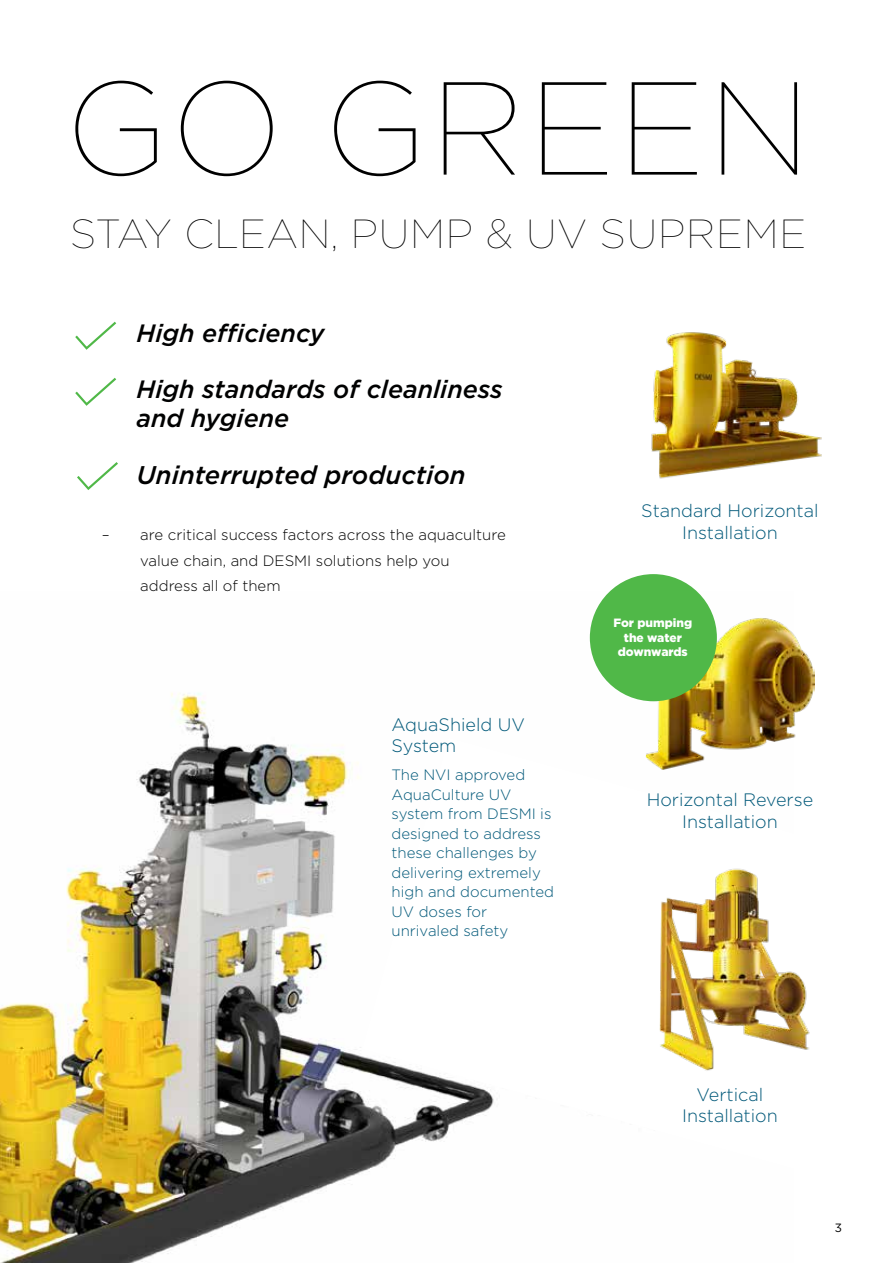
<style>
.page{position:relative;width:893px;height:1263px;background:#fff}
.page>*{position:absolute;margin:0;border:0;box-sizing:border-box;transform-origin:0 0}
.t1{font:100 132px "Gotham";letter-spacing:.02em;color:#000}
.t2{font:100 40.65px "Gotham";letter-spacing:.02em;color:#000}
.t3{font:italic 500 25.5px "Gotham";color:#000101}
.t4{font:italic 500 25.05px/29px "Gotham";color:#000101}
.t5{font:300 18px/21.6px "Gotham";color:#005879;text-align:center}
.t6{font:300 15px/19.5px "Gotham";color:#005879}
.t7{font:300 15px/25px "Gotham";color:#000101}
.t8{font:900 12px/14.4px "Gotham";color:#fff;text-align:center}
.t9{font:12px "Gotham";color:#000}
</style>
<div class="page">
<img style="left:0;top:591px;width:713px;height:672px">
<img style="left:651px;top:332px;width:170px;height:147px">
<img style="left:647px;top:860px;width:163px;height:220px">
<svg style="left:77px;top:462px;width:41px;height:28px"></svg>
<svg style="left:75px;top:321px;width:42px;height:29px"></svg>
<svg style="left:75px;top:377px;width:42px;height:29px"></svg>
<img style="left:645px;top:616px;width:169px;height:155px">
<div style="left:590px;top:574px;width:127px;height:127px;background:#50b848;border-radius:50%"></div>
<h1 class="t1" style="left:66px;top:47px;width:746px">GO GREEN</h1>
<h2 class="t2" style="left:70px;top:208px;width:738px">STAY CLEAN, PUMP &amp; UV SUPREME</h2>
<h3 class="t4" style="left:136px;top:318px;width:190px">High efficiency</h3>
<h3 class="t4" style="left:136px;top:374px;width:368px">High standards of cleanliness and hygiene</h3>
<h3 class="t3" style="left:136px;top:458px;width:331px">Uninterrupted production</h3>
<p class="t7" style="left:140px;top:522px;width:367px;text-indent:-38px">– are critical success factors across the aquaculture value chain, and DESMI solutions help you address all of them</p>
<p class="t5" style="left:391px;top:713px;width:135px;text-align:left">AquaShield UV<br>System</p>
<p class="t6" style="left:391px;top:765px;width:164px">The NVI approved<br>AquaCulture UV system from DESMI is designed to address these challenges by delivering extremely high and documented<br>UV doses for unrivaled safety</p>
<p class="t5" style="left:641px;top:499px;width:179px">Standard Horizontal<br>Installation</p>
<p class="t8" style="left:613px;top:616px;width:80px">For pumping the water downwards</p>
<p class="t5" style="left:647px;top:788px;width:168px">Horizontal Reverse<br>Installation</p>
<p class="t5" style="left:682px;top:1083px;width:97px">Vertical<br>Installation</p>
<p class="t9" style="left:835px;top:1220px;width:9px">3</p>
</div>
